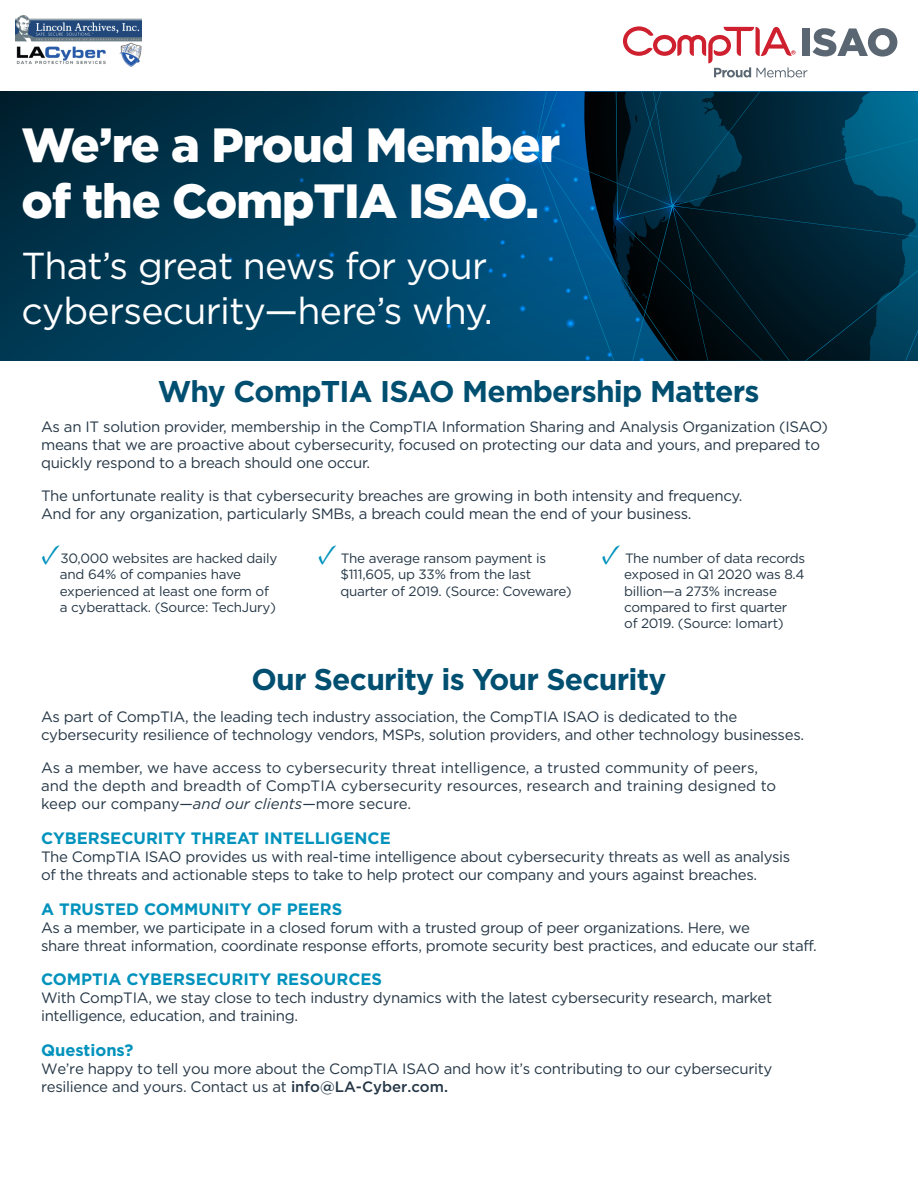
<style>
.page{position:relative;width:918px;height:1188px;background:#fff}
.page>*{position:absolute;margin:0;border:0;box-sizing:border-box;transform-origin:0 0}
.t1{font:900 48px/55.5px "Gotham";letter-spacing:-.02em;color:#fff}
.t2{font:37.5px/45px "Gotham";letter-spacing:-.02em;color:#fff}
.t3{font:700 30px "Gotham";letter-spacing:-.025em;color:#004f71}
.t4{font:700 16.5px "Gotham";color:#0092bc}
.t5{font:15px/18px "Gotham";letter-spacing:-.02em;color:#253746}
.t6{font:15px/18px "Gotham";color:#253746}
.t7{font:13.5px/16.2px "Gotham";letter-spacing:-.02em;color:#253746}
.s1{font-family:"Minion Pro";font-weight:700;font-size:28.5px;color:#0092bc}
.s2{font-style:italic}
.s3{font-weight:500}
</style>
<div class="page">
<div style="left:0;top:92px;width:918px;height:269px;background:linear-gradient(to bottom,#00293c,#004260)"></div>
<svg style="left:226px;top:256px;width:7px;height:7px"></svg>
<svg style="left:295px;top:92px;width:186px;height:269px;background:#004467"></svg>
<svg style="left:481px;top:92px;width:437px;height:269px;background:#003552"></svg>
<div style="left:802px;top:29px;width:8px;height:27px;background:#5a6671"></div>
<svg style="left:813px;top:28px;width:84px;height:29px"></svg>
<svg style="left:623px;top:26px;width:184px;height:51px"></svg>
<img style="left:15px;top:15px;width:127px;height:52px">
<p class="t1" style="left:22px;top:117px;width:540px">We’re a Proud Member of the CompTIA ISAO.</p>
<p class="t2" style="left:22px;top:243px;width:473px">That’s great news for your cybersecurity—here’s why.</p>
<p class="t3" style="left:158px;top:371px;width:603px">Why CompTIA ISAO Membership Matters</p>
<p class="t5" style="left:41px;top:417px;width:788px">As an IT solution provider, membership in the CompTIA Information Sharing and Analysis Organization (ISAO) means that we are proactive about cybersecurity, focused on protecting our data and yours, and prepared to</p>
<p class="t5" style="left:41px;top:453px;width:331px">quickly respond to a breach should one occur.</p>
<p class="t5" style="left:41px;top:486px;width:703px">The unfortunate reality is that cybersecurity breaches are growing in both intensity and frequency.</p>
<p class="t5" style="left:41px;top:504px;width:652px">And for any organization, particularly SMBs, a breach could mean the end of your business.</p>
<p class="t7" style="left:60px;top:550px;width:219px;text-indent:-19px"><span class="s1">✓</span>30,000 websites are hacked daily and 64% of companies have</p>
<p class="t7" style="left:60px;top:582px;width:217px">experienced at least one form of a cyberattack. (Source: TechJury)</p>
<p class="t7" style="left:340px;top:550px;width:233px;text-indent:-23px"><span class="s1">✓</span> The average ransom payment is $111,605, up 33% from the last quarter of 2019. (Source: Coveware)</p>
<p class="t7" style="left:602px;top:550px;width:205px"><span class="s1">✓</span> The number of data records</p>
<p class="t7" style="left:624px;top:566px;width:182px">exposed in Q1 2020 was 8.4 billion—a 273% increase</p>
<p class="t7" style="left:624px;top:599px;width:165px">compared to first quarter</p>
<p class="t7" style="left:624px;top:615px;width:161px">of 2019. (Source: Iomart)</p>
<p class="t3" style="left:251px;top:659px;width:417px">Our Security is Your Security</p>
<p class="t5" style="left:41px;top:707px;width:765px">As part of CompTIA, the leading tech industry association, the CompTIA ISAO is dedicated to the cybersecurity resilience of technology vendors, MSPs, solution providers, and other technology businesses.</p>
<p class="t6" style="left:41px;top:758px;width:737px">As a member, we have access to cybersecurity threat intelligence, a trusted community of peers, and the depth and breadth of CompTIA cybersecurity resources, research and training designed to keep our company—<span class="s2">and our clients</span>—more secure.</p>
<p class="t4" style="left:41px;top:827px;width:351px">CYBERSECURITY THREAT INTELLIGENCE</p>
<p class="t5" style="left:41px;top:847px;width:751px">The CompTIA ISAO provides us with real-time intelligence about cybersecurity threats as well as analysis of the threats and actionable steps to take to help protect our company and yours against breaches.</p>
<p class="t4" style="left:41px;top:898px;width:303px">A TRUSTED COMMUNITY OF PEERS</p>
<p class="t5" style="left:41px;top:918px;width:777px">As a member, we participate in a closed forum with a trusted group of peer organizations. Here, we<br>share threat information, coordinate response efforts, promote security best practices, and educate our staff.</p>
<p class="t4" style="left:41px;top:969px;width:343px">COMPTIA CYBERSECURITY RESOURCES</p>
<p class="t5" style="left:41px;top:989px;width:733px">With CompTIA, we stay close to tech industry dynamics with the latest cybersecurity research, market intelligence, education, and training.</p>
<p class="t4" style="left:41px;top:1039px;width:94px">Questions?</p>
<p class="t5" style="left:41px;top:1059px;width:733px">We’re happy to tell you more about the CompTIA ISAO and how it’s contributing to our cybersecurity resilience and yours. Contact us at <span class="s3">info@LA-Cyber.com.</span></p>
</div>
